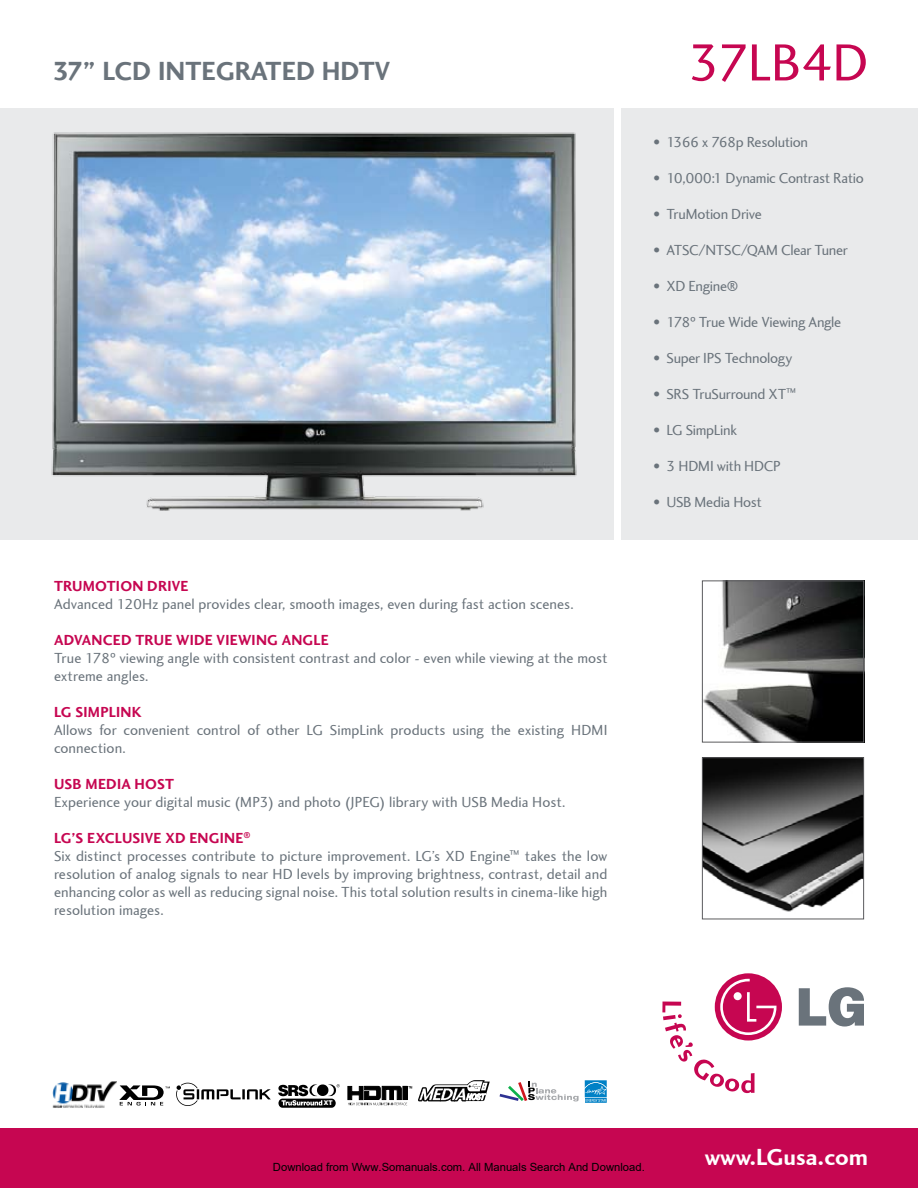
<style>
.page{position:relative;width:918px;height:1188px;background:#fff}
.page>*{position:absolute;margin:0;border:0;box-sizing:border-box;transform-origin:0 0}
.t1{font:54px "Charlotte Sans";letter-spacing:-.025em;color:#c60651}
.t2{font:700 27px "Charlotte Sans";letter-spacing:-.02em;color:#6a737b}
.t3{font:700 24px "Charlotte Sans";color:#fff}
.t4{font:15px/18px "Charlotte Sans";color:#6a737b}
.t5{font:15px "Charlotte Sans";letter-spacing:-.02em;color:#6a737b}
.t6{font:700 15px "Charlotte Sans";letter-spacing:.015em;color:#c60651}
.t7{font:15px "Charlotte Sans";letter-spacing:-.025em;color:#6a737b}
.t8{font:11.25px "Arial";color:#000}
.t9{font:italic 700 8.55px "Arial Narrow";color:#fff}
.t10{font:900 6.6px "Arial";color:#fff;scale:.9 1}
.s1{font-weight:700;color:#c60651}
</style>
<div class="page">
<svg style="left:799px;top:987px;width:65px;height:40px"></svg>
<svg style="left:715px;top:973px;width:67px;height:68px"></svg>
<svg style="left:662px;top:979px;width:114px;height:114px"></svg>
<div style="left:0;top:1128px;width:918px;height:60px;background:#c60651"></div>
<div style="left:0;top:108px;width:614px;height:432px;background:#e9eaeb"></div>
<div style="left:621px;top:108px;width:297px;height:432px;background:#e9eaeb"></div>
<img style="left:702px;top:582px;width:162px;height:161px">
<div style="left:702px;top:580px;width:162px;height:162px;border:1px solid #5b5b5e"></div>
<img style="left:704px;top:759px;width:158px;height:153px">
<div style="left:702px;top:757px;width:162px;height:162px;border:1px solid #5b5b5e"></div>
<img style="left:51px;top:132px;width:526px;height:379px">
<svg style="left:119px;top:1085px;width:51px;height:20px"></svg>
<div style="left:278px;top:1099px;width:58px;height:9px;background:#000;border-radius:4px"></div>
<svg style="left:278px;top:1084px;width:62px;height:22px"></svg>
<svg style="left:347px;top:1086px;width:65px;height:19px"></svg>
<img style="left:52px;top:1082px;width:65px;height:26px">
<svg style="left:176px;top:1083px;width:95px;height:23px"></svg>
<svg style="left:418px;top:1080px;width:72px;height:21px"></svg>
<svg style="left:500px;top:1080px;width:107px;height:23px"></svg>
<h2 class="t2" style="left:53px;top:55px;width:121px">37” LCD INTE</h2>
<h2 class="t2" style="left:216px;top:55px;width:67px">GRATED</h2>
<h2 class="t2" style="left:322px;top:55px;width:36px">HDTV</h2>
<p class="t6" style="left:54px;top:578px;width:136px">TRUMOTION DRIVE</p>
<p class="t4" style="left:54px;top:596px;width:521px">Advanced 120Hz panel provides clear, smooth images, even during fast action scenes.</p>
<p class="t6" style="left:54px;top:632px;width:92px">ADVANCED TRUE</p>
<p class="t6" style="left:176px;top:632px;width:22px">WIDE</p>
<p class="t6" style="left:217px;top:632px;width:112px">VIEWIN G ANGLE</p>
<p class="t4" style="left:54px;top:650px;width:555px">True 178º viewing angle with consistent contrast and color - even while viewing at the most extreme angles.</p>
<p class="t6" style="left:54px;top:704px;width:89px">LG SIM PLIN K</p>
<p class="t4" style="left:54px;top:722px;width:555px">Allows for convenient control of other LG SimpLink products using the existing HDMI connection.</p>
<p class="t6" style="left:54px;top:776px;width:41px">USB MEDI</p>
<p class="t6" style="left:121px;top:776px;width:54px">A HOST</p>
<p class="t4" style="left:54px;top:794px;width:513px">Experience your digital music (MP3) and photo (JPEG) library with USB Media Host.</p>
<p class="t4" style="left:54px;top:830px;width:555px"><span class="s1">LG’S EXCLUSIVE XD ENGINE</span><sup>®<br></sup>Six distinct processes contribute to picture improvement. LG’s XD Engine<sup>™</sup> takes the low resolution of analog signals to near HD levels by improving brightness, contrast, detail and enhancing color as well as reducing signal noise. This total solution results in cinema-like high resolution images.</p>
<h1 class="t1" style="left:688px;top:32px;width:182px">37LB4D</h1>
<p class="t7" style="left:653px;top:133px;width:156px">• 1366 x 768p Resolution</p>
<p class="t5" style="left:653px;top:169px;width:212px">• 10,000:1 Dynamic Contrast Ratio</p>
<p class="t5" style="left:653px;top:205px;width:110px">• TruMotion Drive</p>
<p class="t5" style="left:653px;top:241px;width:196px">• ATSC/NTSC/QAM Clear Tuner</p>
<p class="t7" style="left:653px;top:277px;width:87px">• XD Engine®</p>
<p class="t5" style="left:653px;top:313px;width:189px">• 178º True Wide Viewing Angle</p>
<p class="t5" style="left:653px;top:349px;width:141px">• Super IPS Technology</p>
<p class="t5" style="left:653px;top:385px;width:145px">• SRS TruSurround XT<sup>™</sup></p>
<p class="t5" style="left:653px;top:421px;width:85px">• LG SimpLink</p>
<p class="t4" style="left:653px;top:457px;width:129px">• 3 HDMI with HDCP</p>
<p class="t5" style="left:653px;top:493px;width:110px">• USB Media Host</p>
<p class="t10" style="left:324px;top:1098px;width:11px">XT</p>
<p class="t9" style="left:466px;top:1090px;width:20px">HOST</p>
<p class="t8" style="left:273px;top:1160px;width:373px">Download from Www.Somanuals.com. All Manuals Search And Download.</p>
<h3 class="t3" style="left:705px;top:1143px;width:165px">WWW.LGUSA.COM</h3>
</div>
